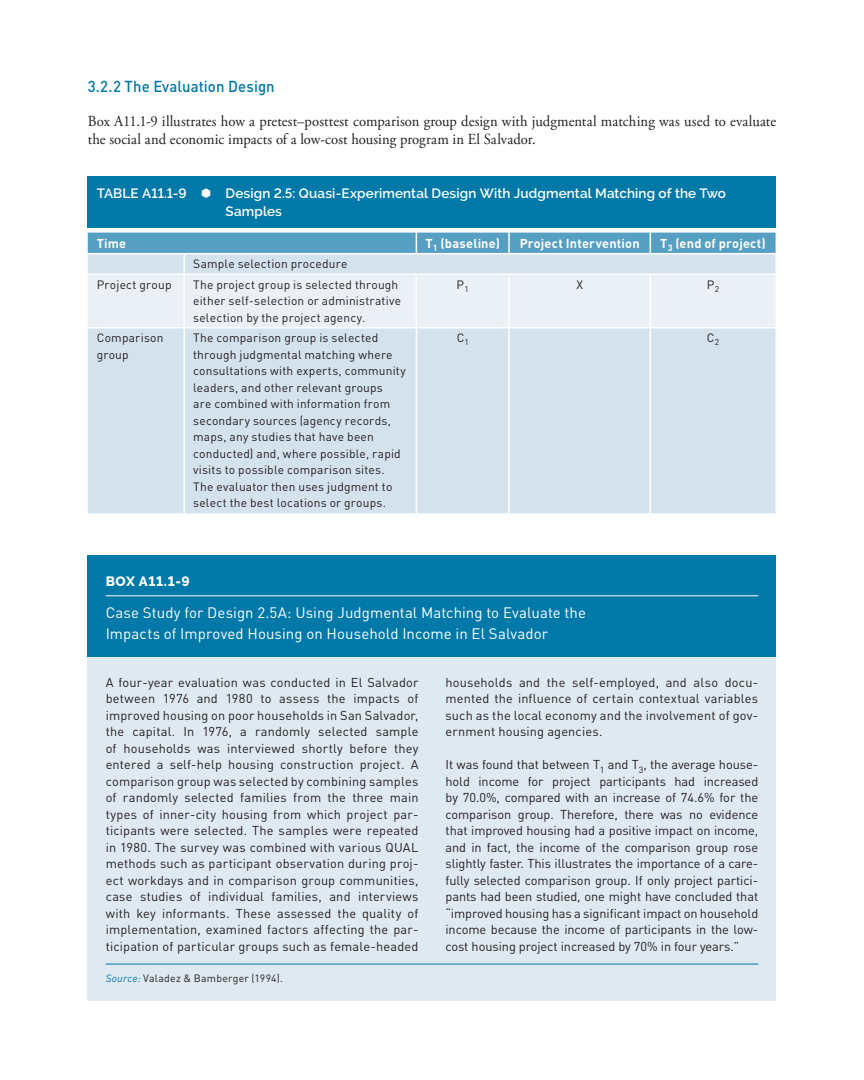
<style>
.page{position:relative;width:864px;height:1080px;background:#fff}
.page>*{position:absolute;margin:0;border:0;box-sizing:border-box;transform-origin:0 0}
.t1{font:500 15.75px "DIN";letter-spacing:.005em;color:#0078a8;scale:.95 1}
.TEXT_IND{font:15.3px/18px "Adobe Garamond Pro";letter-spacing:.005em;color:#231f20;scale:.95 1}
.BX1_TI{font:15px/21px "DIN";letter-spacing:.005em;color:#fff}
.TC{font:600 13.5px/18px "Raleway";letter-spacing:.01em;color:#fff}
.BX1_NU{font:800 13.5px "Raleway";letter-spacing:.05em;color:#fff}
.BX1_TEXT{font:12.75px/16.5px "DIN";letter-spacing:.015em;color:#231f20;text-align:justify}
.BX1_TEXT_IND{font:12.75px/16.5px "DIN";letter-spacing:-.005em;color:#231f20;text-align:justify}
.TCH{font:700 12.75px "DIN";letter-spacing:.015em;color:#fff}
.TT{font:12px/16.5px "DIN";letter-spacing:.015em;color:#231f20}
.BX1_SN{font:10.5px "DIN";letter-spacing:.02em;color:#231f20}
.s1{font-style:italic;color:#0078a8}
</style>
<div class="page">
<div style="left:88px;top:176px;width:688px;height:52px;background:#0078a8"></div>
<div style="left:88px;top:329px;width:688px;height:184px;background:#d4e2ee"></div>
<svg style="left:88px;top:233px;width:688px;height:94px;background:#c5dbe9"></svg>
<hr style="left:416px;top:253px;width:93px;height:1px;background:#fff">
<hr style="left:509px;top:253px;width:141px;height:1px;background:#fff">
<hr style="left:650px;top:253px;width:126px;height:1px;background:#fff">
<hr style="left:88px;top:273px;width:96px;height:2px;background:#fff">
<hr style="left:184px;top:273px;width:232px;height:2px;background:#fff">
<hr style="left:183px;top:275px;width:2px;height:52px;background:#fff">
<hr style="left:416px;top:273px;width:93px;height:2px;background:#fff">
<hr style="left:416px;top:275px;width:1px;height:52px;background:#fff">
<hr style="left:509px;top:273px;width:141px;height:2px;background:#fff">
<hr style="left:508px;top:275px;width:2px;height:52px;background:#fff">
<hr style="left:650px;top:273px;width:126px;height:2px;background:#fff">
<hr style="left:650px;top:275px;width:1px;height:52px;background:#fff">
<hr style="left:183px;top:329px;width:2px;height:184px;background:#fff">
<hr style="left:416px;top:329px;width:1px;height:184px;background:#fff">
<hr style="left:508px;top:329px;width:2px;height:184px;background:#fff">
<hr style="left:650px;top:329px;width:1px;height:184px;background:#fff">
<div style="left:88px;top:555px;width:688px;height:445px;background:#dfe9f2"></div>
<div style="left:88px;top:555px;width:688px;height:52px;background:#0078a8"></div>
<hr style="left:106px;top:595px;width:652px;height:1px;background:#fff">
<div style="left:88px;top:604px;width:688px;height:53px;background:#0078a8"></div>
<hr style="left:106px;top:964px;width:652px;height:1px;background:#0078a8">
<h3 class="t1" style="left:88px;top:76px;width:198px">3.2.2 The Evaluation Design</h3>
<p class="TEXT_IND" style="left:88px;top:112px;width:726px">Box A11.1-9 illustrates how a pretest–posttest comparison group design with judgmental matching was used to evaluate the social and economic impacts of a low-cost housing program in El Salvador.</p>
<p class="TC" style="left:97px;top:184px;width:91px">TABLE A11.1-9</p>
<p class="TC" style="left:226px;top:184px;width:502px">Design 2.5: Quasi-Experimental Design With Judgmental Matching of the Two<br>Samples</p>
<p class="TCH" style="left:97px;top:235px;width:31px">Time</p>
<p class="TCH" style="left:425px;top:235px;width:76px">T<sub>1</sub> (baseline)</p>
<p class="TCH" style="left:520px;top:235px;width:121px">Project Intervention</p>
<p class="TCH" style="left:660px;top:235px;width:107px">T<sub>3</sub> (end of project)</p>
<p class="TT" style="left:193px;top:255px;width:156px">Sample selection procedure</p>
<p class="TT" style="left:97px;top:276px;width:76px">Project group</p>
<p class="TT" style="left:193px;top:276px;width:209px">The project group is selected through either self-selection or administrative selection by the project agency.</p>
<p class="TT" style="left:457px;top:276px;width:14px">P<sub>1</sub></p>
<p class="TT" style="left:576px;top:276px;width:8px">X</p>
<p class="TT" style="left:707px;top:276px;width:14px">P<sub>2</sub></p>
<p class="TT" style="left:97px;top:329px;width:68px">Comparison group</p>
<p class="TT" style="left:193px;top:329px;width:214px">The comparison group is selected through judgmental matching where consultations with experts, community leaders, and other relevant groups<br>are combined with information from secondary sources (agency records, maps, any studies that have been conducted) and, where possible, rapid visits to possible comparison sites.<br>The evaluator then uses judgment to select the best locations or groups.</p>
<p class="TT" style="left:457px;top:329px;width:14px">C<sub>1</sub></p>
<p class="TT" style="left:707px;top:329px;width:14px">C<sub>2</sub></p>
<p class="BX1_NU" style="left:106px;top:573px;width:86px">BOX A11.1-9</p>
<p class="BX1_TI" style="left:106px;top:602px;width:482px">Case Study for Design 2.5A: Using Judgmental Matching to Evaluate the<br>Impacts of Improved Housing on Household Income in El Salvador</p>
<p class="BX1_TEXT" style="left:106px;top:674px;width:314px">A four-year evaluation was conducted in El Salvador between 1976 and 1980 to assess the impacts of improved housing on poor households in San Salvador, the capital. In 1976, a randomly selected sample of households was interviewed shortly before they entered a self-help housing construction project. A comparison group was selected by combining samples of randomly selected families from the three main types of inner-city housing from which project par&shy;ticipants were selected. The samples were repeated in 1980. The survey was combined with various QUAL methods such as participant observation during proj&shy;ect workdays and in comparison group communities, case studies of individual families, and interviews with key informants. These assessed the quality of implementation, examined factors affecting the par&shy;ticipation of particular groups such as female-headed</p>
<p class="BX1_TEXT" style="left:446px;top:674px;width:314px">households and the self-employed, and also docu&shy;mented the influence of certain contextual variables such as the local economy and the involvement of gov&shy;ernment housing agencies.</p>
<p class="BX1_TEXT_IND" style="left:446px;top:756px;width:314px">It was found that between T<sub>1</sub> and T<sub>3</sub>, the average house&shy;hold income for project participants had increased by 70.0%, compared with an increase of 74.6% for the comparison group. Therefore, there was no evidence that improved housing had a positive impact on income, and in fact, the income of the comparison group rose slightly faster. This illustrates the importance of a care&shy;fully selected comparison group. If only project partici&shy;pants had been studied, one might have concluded that “improved housing has a significant impact on household income because the income of participants in the low&shy;cost housing project increased by 70% in four years.”</p>
<p class="BX1_SN" style="left:106px;top:972px;width:179px"><span class="s1">Source:</span> Valadez &amp; Bamberger (1994).</p>
</div>
